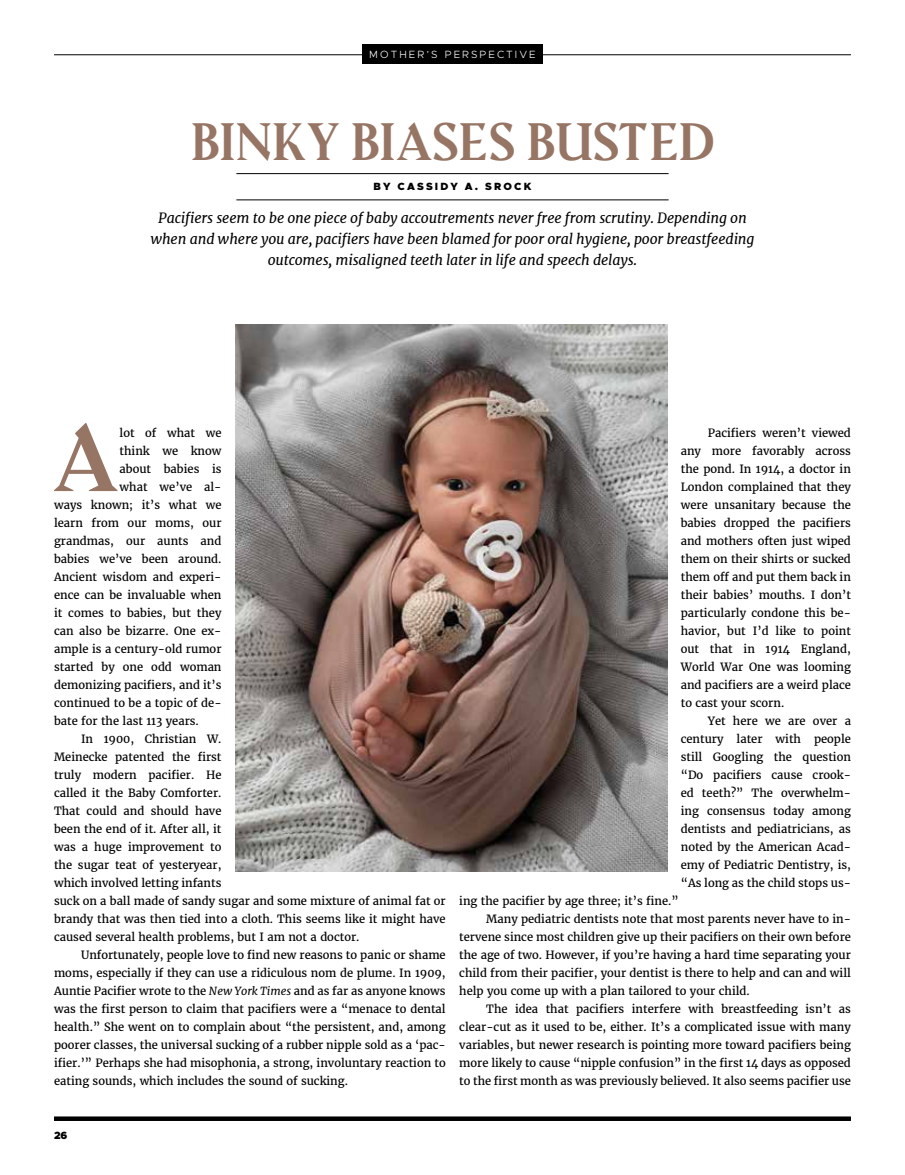
<style>
.page{position:relative;width:905px;height:1175px;background:#fff}
.page>*{position:absolute;margin:0;border:0;box-sizing:border-box;transform-origin:0 0}
.t1{font:700 87.75px "Amagro";color:#977564}
.t2{font:700 48px "Amagro";letter-spacing:-.01em;color:#977564}
.t3{font:italic 14.25px/21px "Merriweather";letter-spacing:-.01em;color:#000;text-align:center}
.t4{font:11.25px/18px "Merriweather";color:#000;text-align:justify}
.t5{font:300 10.5px "Metropolis";letter-spacing:.2em;color:#fff}
.t6{font:900 10.5px "Metropolis";letter-spacing:.2em;color:#000}
.s1{font-style:italic}
</style>
<div class="page">
<hr style="left:236px;top:173px;width:432px;height:1px;background:#000">
<hr style="left:236px;top:199px;width:432px;height:1px;background:#000">
<svg style="left:54px;top:1116px;width:796px;height:4px;background:#1e1e1e"></svg>
<hr style="left:54px;top:54px;width:796px;height:1px;background:#000">
<div style="left:362px;top:44px;width:180px;height:20px;background:#000"></div>
<img style="left:235px;top:324px;width:432px;height:547px">
<p class="t5" style="left:369px;top:48px;width:168px">MOTHER’S PERSPECTIVE</p>
<h2 class="t2" style="left:191px;top:112px;width:525px">BINKY BIASES BUSTED</h2>
<p class="t6" style="left:373px;top:180px;width:159px">BY CASSIDY A. SROCK</p>
<p class="t3" style="left:150px;top:207px;width:605px">Pacifiers seem to be one piece of baby accoutrements never free from scrutiny. Depending on when and where you are, pacifiers have been blamed for poor oral hygiene, poor breastfeeding outcomes, misaligned teeth later in life and speech delays.</p>
<h1 class="t1" style="left:52px;top:403px;width:69px">A</h1>
<p class="t4" style="left:120px;top:424px;width:103px">lot of what we</p>
<p class="t4" style="left:120px;top:442px;width:103px">think we know</p>
<p class="t4" style="left:120px;top:460px;width:103px">about babies is</p>
<p class="t4" style="left:120px;top:478px;width:103px">what we’ve al-</p>
<p class="t4" style="left:54px;top:496px;width:169px">ways known; it’s what we</p>
<p class="t4" style="left:54px;top:514px;width:169px">learn from our moms, our</p>
<p class="t4" style="left:54px;top:532px;width:169px">grandmas, our aunts and</p>
<p class="t4" style="left:54px;top:550px;width:169px">babies we’ve been around.</p>
<p class="t4" style="left:54px;top:568px;width:169px">Ancient wisdom and experi-</p>
<p class="t4" style="left:54px;top:586px;width:169px">ence can be invaluable when</p>
<p class="t4" style="left:54px;top:604px;width:169px">it comes to babies, but they</p>
<p class="t4" style="left:54px;top:622px;width:169px">can also be bizarre. One ex-</p>
<p class="t4" style="left:54px;top:640px;width:169px">ample is a century-old rumor</p>
<p class="t4" style="left:54px;top:658px;width:169px">started by one odd woman</p>
<p class="t4" style="left:54px;top:676px;width:169px">demonizing pacifiers, and it’s</p>
<p class="t4" style="left:54px;top:694px;width:169px">continued to be a topic of de-</p>
<p class="t4" style="left:54px;top:712px;width:146px">bate for the last 113 years.</p>
<p class="t4" style="left:81px;top:730px;width:142px">In 1900, Christian W.</p>
<p class="t4" style="left:54px;top:748px;width:169px">Meinecke patented the first</p>
<p class="t4" style="left:54px;top:766px;width:169px">truly modern pacifier. He</p>
<p class="t4" style="left:54px;top:784px;width:169px">called it the Baby Comforter.</p>
<p class="t4" style="left:54px;top:802px;width:169px">That could and should have</p>
<p class="t4" style="left:54px;top:820px;width:169px">been the end of it. After all, it</p>
<p class="t4" style="left:54px;top:838px;width:169px">was a huge improvement to</p>
<p class="t4" style="left:54px;top:856px;width:169px">the sugar teat of yesteryear,</p>
<p class="t4" style="left:54px;top:874px;width:169px">which involved letting infants</p>
<p class="t4" style="left:54px;top:892px;width:393px">suck on a ball made of sandy sugar and some mixture of animal fat or</p>
<p class="t4" style="left:54px;top:910px;width:393px">brandy that was then tied into a cloth. This seems like it might have</p>
<p class="t4" style="left:54px;top:928px;width:307px">caused several health problems, but I am not a doctor.</p>
<p class="t4" style="left:81px;top:946px;width:366px">Unfortunately, people love to find new reasons to panic or shame</p>
<p class="t4" style="left:54px;top:964px;width:393px">moms, especially if they can use a ridiculous nom de plume. In 1909,</p>
<p class="t4" style="left:54px;top:982px;width:393px">Auntie Pacifier wrote to the <span class="s1">New York Times</span> and as far as anyone knows</p>
<p class="t4" style="left:54px;top:1000px;width:393px">was the first person to claim that pacifiers were a “menace to dental</p>
<p class="t4" style="left:54px;top:1018px;width:393px">health.” She went on to complain about “the persistent, and, among</p>
<p class="t4" style="left:54px;top:1036px;width:393px">poorer classes, the universal sucking of a rubber nipple sold as a ‘pac-</p>
<p class="t4" style="left:54px;top:1054px;width:393px">ifier.’” Perhaps she had misophonia, a strong, involuntary reaction to</p>
<p class="t4" style="left:54px;top:1072px;width:295px">eating sounds, which includes the sound of sucking.</p>
<p class="t4" style="left:680px;top:424px;width:172px;text-indent:27px">Pacifiers weren’t viewed any more favorably across the pond. In 1914, a doctor in London complained that they were unsanitary because the babies dropped the pacifiers and mothers often just wiped them on their shirts or sucked them off and put them back in their babies’ mouths. I don’t particularly condone this be&shy;havior, but I’d like to point out that in 1914 England, World War One was looming and pacifiers are a weird place to cast your scorn.</p>
<p class="t4" style="left:680px;top:712px;width:172px;text-indent:27px">Yet here we are over a century later with people still Googling the question “Do pacifiers cause crook&shy;ed teeth?” The overwhelm&shy;ing consensus today among dentists and pediatricians, as noted by the American Acad&shy;emy of Pediatric Dentistry, is, “As long as the child stops us-</p>
<p class="t4" style="left:459px;top:892px;width:221px">ing the pacifier by age three; it’s fine.”</p>
<p class="t4" style="left:486px;top:910px;width:366px">Many pediatric dentists note that most parents never have to in-</p>
<p class="t4" style="left:459px;top:928px;width:393px">tervene since most children give up their pacifiers on their own before</p>
<p class="t4" style="left:459px;top:946px;width:393px">the age of two. However, if you’re having a hard time separating your</p>
<p class="t4" style="left:459px;top:964px;width:393px">child from their pacifier, your dentist is there to help and can and will</p>
<p class="t4" style="left:459px;top:982px;width:292px">help you come up with a plan tailored to your child.</p>
<p class="t4" style="left:486px;top:1000px;width:366px">The idea that pacifiers interfere with breastfeeding isn’t as</p>
<p class="t4" style="left:459px;top:1018px;width:393px">clear-cut as it used to be, either. It’s a complicated issue with many</p>
<p class="t4" style="left:459px;top:1036px;width:393px">variables, but newer research is pointing more toward pacifiers being</p>
<p class="t4" style="left:459px;top:1054px;width:393px">more likely to cause “nipple confusion” in the first 14 days as opposed</p>
<p class="t4" style="left:459px;top:1072px;width:393px">to the first month as was previously believed. It also seems pacifier use</p>
<p class="t6" style="left:54px;top:1128px;width:15px">26</p>
</div>
